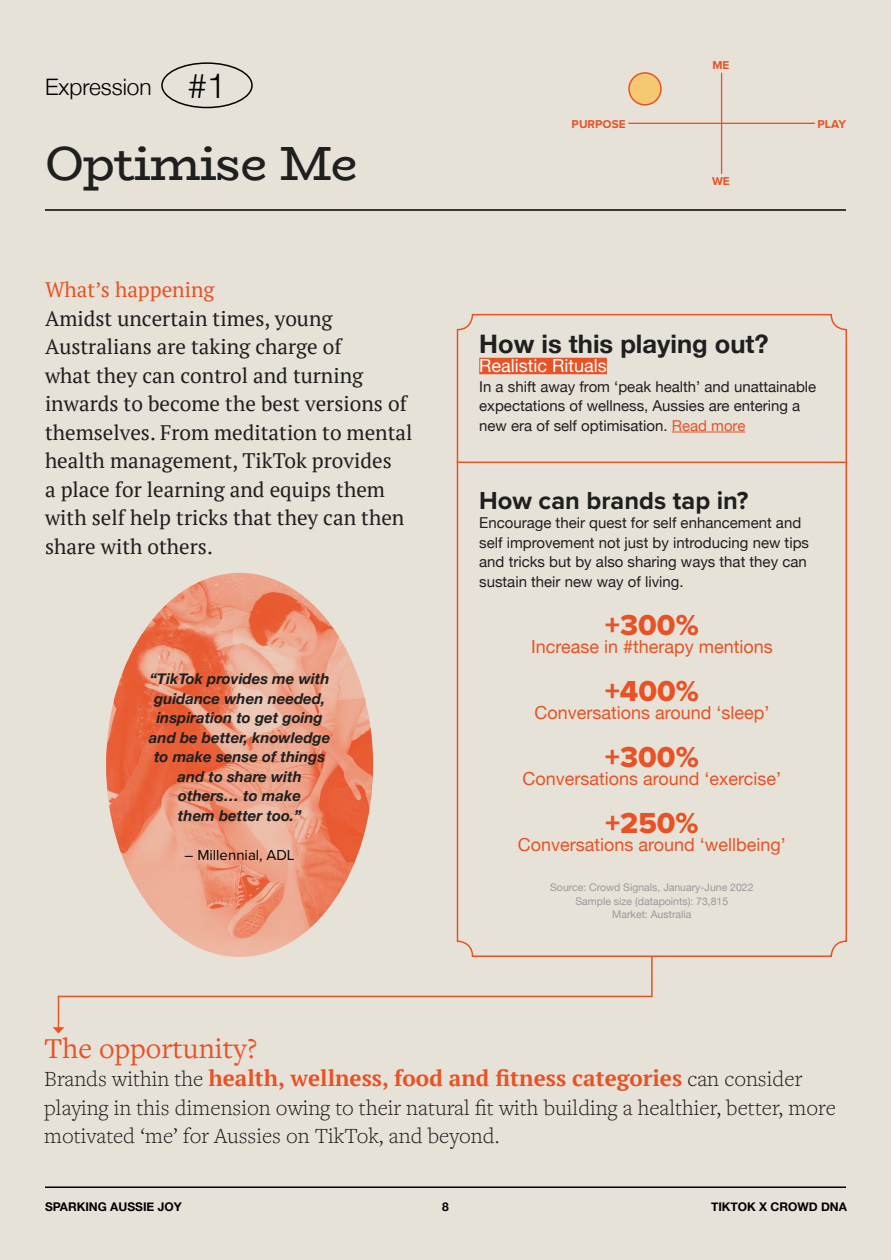
<style>
.page{position:relative;width:891px;height:1260px;background:#e7e2d8}
.page>*{position:absolute;margin:0;border:0;box-sizing:border-box;transform-origin:0 0}
.t1{font:48px "Bio Rhyme";letter-spacing:-.025em;color:#1f1f1f}
.t2{font:30px "Proxima Nova Extrabld";color:#e85225}
.t3{font:30px "Freight Text Pro";color:#e85225}
.t4{font:700 25.5px "Helvetica Neue";color:#1f1f1f}
.t5{font:700 25.5px "Proxima Nova";color:#1f1f1f}
.t6{font:300 22.65px "Helvetica Neue";color:#000}
.t7{font:300 22.5px/28.5px "Freight Text Pro";color:#1f1f1f}
.t8{font:700 22.5px "PT Serif";color:#e85225}
.t9{font:21px/28.5px "PT Serif";color:#1f1f1f}
.t10{font:21px "PT Serif";color:#e85225}
.t11{font:18px "Helvetica Neue";color:#e85225}
.t12{font:18px "Helvetica Neue";color:#fff}
.t13{font:15px/19.5px "Helvetica Neue";color:#1f1f1f}
.t14{font:italic 700 15px/19.5px "Helvetica Neue";color:#1f1f1f;text-align:center}
.t15{font:15px "Proxima Nova";color:#000}
.t16{font:700 12px "Helvetica Neue";color:#000}
.t17{font:700 11.85px "Proxima Nova";color:#e85225}
.t18{font:10.5px/13.5px "Helvetica Neue";color:#999;text-align:center}
.s1{font-size:34.5px}
.s2{color:#e85226}
.s3{font-family:"Freight Text Pro";font-weight:300;color:#1f1f1f}
</style>
<div class="page">
<div style="left:457px;top:314px;width:390px;height:643px;border:2px solid #e85225;border-radius:15px"></div>
<div style="left:161px;top:62px;width:92px;height:46px;border:2px solid #000;border-radius:50%"></div>
<hr style="left:45px;top:209px;width:801px;height:2px;background:#000">
<div style="left:479px;top:358px;width:128px;height:16px;background:#e85225"></div>
<hr style="left:672px;top:432px;width:73px;height:1px;background:#e85226">
<svg style="left:53px;top:956px;width:600px;height:78px"></svg>
<hr style="left:457px;top:462px;width:390px;height:1px;background:#e85225">
<img style="left:106px;top:573px;width:267px;height:384px">
<hr style="left:628px;top:123px;width:187px;height:1px;background:#e85225">
<hr style="left:721px;top:73px;width:1px;height:101px;background:#e85225">
<div style="left:629px;top:73px;width:32px;height:32px;background:#f5c872;border-radius:50%"></div>
<div style="left:628px;top:72px;width:34px;height:34px;border:2px solid #e85225;border-radius:50%"></div>
<hr style="left:45px;top:1186px;width:801px;height:2px;background:#000">
<h3 class="t6" style="left:45px;top:69px;width:183px">Expression <span class="s1">#1</span></h3>
<h1 class="t1" style="left:45px;top:126px;width:314px">Optimise Me</h1>
<h3 class="t10" style="left:45px;top:276px;width:171px">What’s happening</h3>
<p class="t9" style="left:45px;top:304px;width:369px">Amidst uncertain times, young Australians are taking charge of<br>what they can control and turning inwards to become the best versions of themselves. From meditation to mental health management, TikTok provides<br>a place for learning and equips them with self help tricks that they can then share with others.</p>
<p class="t14" style="left:149px;top:669px;width:183px">“TikTok provides me with guidance when needed, inspiration to get going and be better, knowledge to make sense of things and to share with others… to make<br>them better too.”</p>
<p class="t15" style="left:185px;top:843px;width:111px">– Millennial, ADL</p>
<p class="t17" style="left:712px;top:57px;width:19px">ME</p>
<p class="t17" style="left:572px;top:115px;width:56px">PURPOSE</p>
<p class="t17" style="left:818px;top:115px;width:30px">PLAY</p>
<p class="t17" style="left:712px;top:172px;width:19px">WE</p>
<h3 class="t4" style="left:479px;top:323px;width:291px">How is this playing out?</h3>
<p class="t12" style="left:479px;top:353px;width:129px">Realistic Rituals</p>
<p class="t13" style="left:479px;top:377px;width:339px">In a shift away from ‘peak health’ and unattainable expectations of wellness, Aussies are entering a new era of self optimisation. <span class="s2">Read more</span></p>
<h3 class="t5" style="left:479px;top:481px;width:271px">How can brands tap in?</h3>
<p class="t13" style="left:479px;top:514px;width:331px">Encourage their quest for self enhancement and self improvement not just by introducing new tips and tricks but by also sharing ways that they can sustain their new way of living.</p>
<h2 class="t2" style="left:605px;top:602px;width:95px">+300%</h2>
<p class="t11" style="left:531px;top:633px;width:243px">Increase in #therapy mentions</p>
<h2 class="t2" style="left:605px;top:668px;width:96px">+400%</h2>
<p class="t11" style="left:534px;top:699px;width:237px">Conversations around ‘sleep’</p>
<h2 class="t2" style="left:605px;top:734px;width:95px">+300%</h2>
<p class="t11" style="left:523px;top:765px;width:260px">Conversations around ‘exercise’</p>
<h2 class="t2" style="left:605px;top:800px;width:95px">+250%</h2>
<p class="t11" style="left:518px;top:831px;width:270px">Conversations around ‘wellbeing’</p>
<p class="t18" style="left:550px;top:881px;width:205px">Source: Crowd Signals, January-June 2022<br>Sample size (datapoints): 73,815<br>Market: Australia</p>
<h2 class="t3" style="left:44px;top:1028px;width:215px">The opportunity?</h2>
<h3 class="t8" style="left:44px;top:1064px;width:760px"><span class="s3">Brands within the</span> health, wellness, food and fitness categories <span class="s3">can consider</span></h3>
<h3 class="t7" style="left:44px;top:1093px;width:793px">playing in this dimension owing to their natural fit with building a healthier, better, more motivated ‘me’ for Aussies on TikTok, and beyond.</h3>
<p class="t16" style="left:45px;top:1198px;width:138px">SPARKING AUSSIE JOY</p>
<p class="t16" style="left:442px;top:1198px;width:8px">8</p>
<p class="t16" style="left:711px;top:1198px;width:137px">TIKTOK X CROWD DNA</p>
</div>
